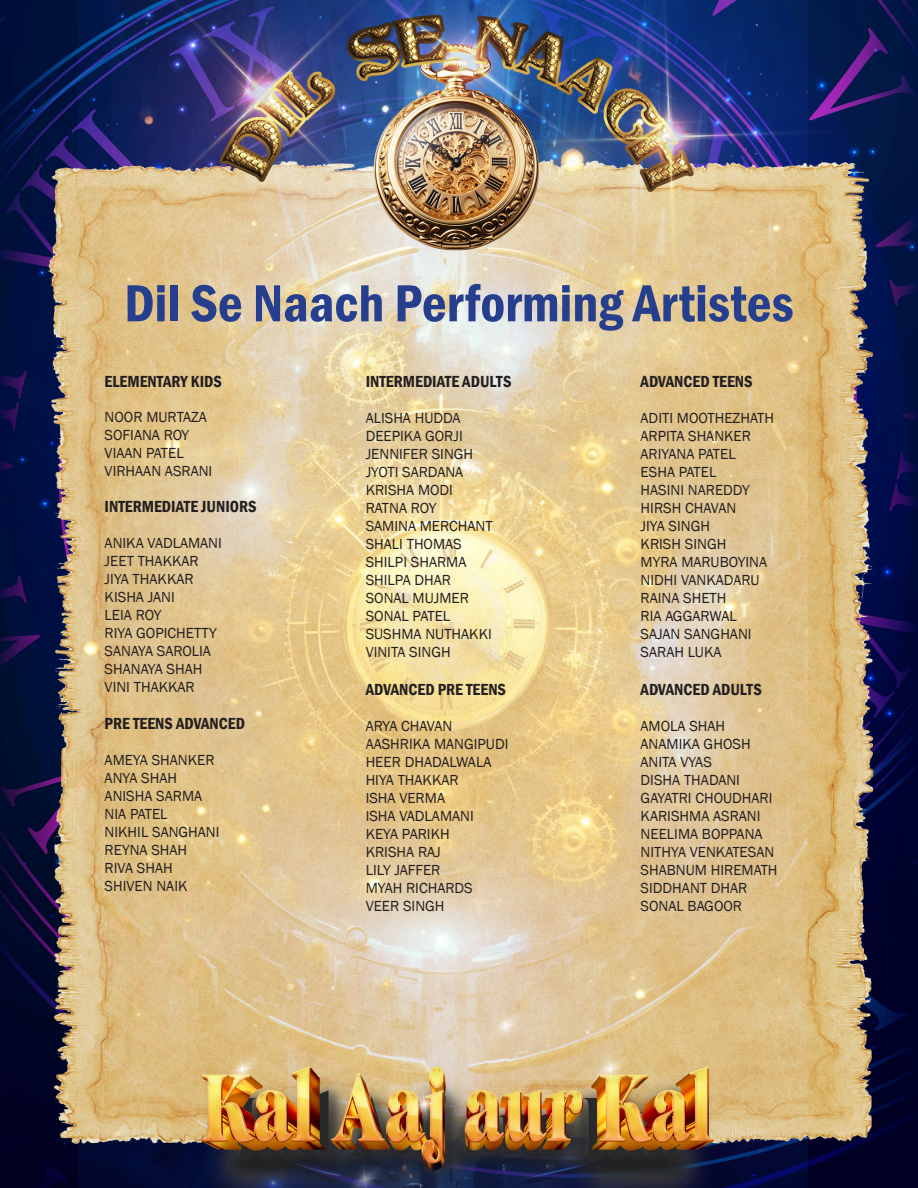
<style>
.page{position:relative;width:918px;height:1188px;background:#fff}
.page>*{position:absolute;margin:0;border:0;box-sizing:border-box;transform-origin:0 0}
.t1{font:600 condensed 54px "Franklin Gothic";color:#253f8e}
.t2{font:600 condensed 16.5px "Franklin Gothic";color:#231f20}
.t3{font:15px "Franklin Gothic";color:#231f20}
</style>
<div class="page">
<img style="left:0;top:0;width:918px;height:1188px">
<p class="t1" style="left:124px;top:267px;width:671px">Dil Se Naach Performing Artistes</p>
<p class="t2" style="left:105px;top:371px;width:119px">ELEMENTARY KIDS</p>
<p class="t3" style="left:105px;top:407px;width:104px">NOOR MURTAZA</p>
<p class="t3" style="left:105px;top:425px;width:86px">SOFIANA ROY</p>
<p class="t3" style="left:105px;top:443px;width:81px">VIAAN PATEL</p>
<p class="t3" style="left:105px;top:461px;width:109px">VIRHAAN ASRANI</p>
<p class="t2" style="left:105px;top:495px;width:154px">INTERMEDIATE JUNIORS</p>
<p class="t3" style="left:105px;top:533px;width:119px">ANIKA VADLAMANI</p>
<p class="t3" style="left:105px;top:551px;width:96px">JEET THAKKAR</p>
<p class="t3" style="left:105px;top:569px;width:91px">JIYA THAKKAR</p>
<p class="t3" style="left:105px;top:587px;width:72px">KISHA JANI</p>
<p class="t3" style="left:105px;top:605px;width:58px">LEIA ROY</p>
<p class="t3" style="left:105px;top:623px;width:114px">RIYA GOPICHETTY</p>
<p class="t3" style="left:105px;top:641px;width:108px">SANAYA SAROLIA</p>
<p class="t3" style="left:105px;top:659px;width:99px">SHANAYA SHAH</p>
<p class="t3" style="left:105px;top:677px;width:92px">VINI THAKKAR</p>
<p class="t2" style="left:105px;top:713px;width:142px">PRE TEENS ADVANCED</p>
<p class="t3" style="left:105px;top:751px;width:111px">AMEYA SHANKER</p>
<p class="t3" style="left:105px;top:769px;width:74px">ANYA SHAH</p>
<p class="t3" style="left:105px;top:787px;width:99px">ANISHA SARMA</p>
<p class="t3" style="left:105px;top:805px;width:65px">NIA PATEL</p>
<p class="t3" style="left:105px;top:823px;width:116px">NIKHIL SANGHANI</p>
<p class="t3" style="left:105px;top:841px;width:84px">REYNA SHAH</p>
<p class="t3" style="left:105px;top:859px;width:70px">RIVA SHAH</p>
<p class="t3" style="left:105px;top:877px;width:84px">SHIVEN NAIK</p>
<p class="t2" style="left:366px;top:371px;width:147px">INTERMEDIATE ADULTS</p>
<p class="t3" style="left:366px;top:409px;width:96px">ALISHA HUDDA</p>
<p class="t3" style="left:366px;top:427px;width:99px">DEEPIKA GORJI</p>
<p class="t3" style="left:366px;top:445px;width:109px">JENNIFER SINGH</p>
<p class="t3" style="left:366px;top:463px;width:99px">JYOTI SARDANA</p>
<p class="t3" style="left:366px;top:481px;width:89px">KRISHA MODI</p>
<p class="t3" style="left:366px;top:499px;width:72px">RATNA ROY</p>
<p class="t3" style="left:366px;top:517px;width:128px">SAMINA MERCHANT</p>
<p class="t3" style="left:366px;top:535px;width:98px">SHALI THOMAS</p>
<p class="t3" style="left:366px;top:553px;width:102px">SHILPI SHARMA</p>
<p class="t3" style="left:366px;top:571px;width:87px">SHILPA DHAR</p>
<p class="t3" style="left:366px;top:589px;width:105px">SONAL MUJMER</p>
<p class="t3" style="left:366px;top:607px;width:86px">SONAL PATEL</p>
<p class="t3" style="left:366px;top:625px;width:128px">SUSHMA NUTHAKKI</p>
<p class="t3" style="left:366px;top:643px;width:87px">VINITA SINGH</p>
<p class="t2" style="left:366px;top:679px;width:142px">ADVANCED PRE TEENS</p>
<p class="t3" style="left:366px;top:717px;width:88px">ARYA CHAVAN</p>
<p class="t3" style="left:366px;top:735px;width:144px">AASHRIKA MANGIPUDI</p>
<p class="t3" style="left:366px;top:753px;width:127px">HEER DHADALWALA</p>
<p class="t3" style="left:366px;top:771px;width:95px">HIYA THAKKAR</p>
<p class="t3" style="left:366px;top:789px;width:81px">ISHA VERMA</p>
<p class="t3" style="left:366px;top:807px;width:110px">ISHA VADLAMANI</p>
<p class="t3" style="left:366px;top:825px;width:86px">KEYA PARIKH</p>
<p class="t3" style="left:366px;top:843px;width:77px">KRISHA RAJ</p>
<p class="t3" style="left:366px;top:861px;width:76px">LILY JAFFER</p>
<p class="t3" style="left:366px;top:879px;width:109px">MYAH RICHARDS</p>
<p class="t3" style="left:366px;top:897px;width:80px">VEER SINGH</p>
<p class="t2" style="left:641px;top:371px;width:114px">ADVANCED TEENS</p>
<p class="t3" style="left:641px;top:409px;width:135px">ADITI MOOTHEZHATH</p>
<p class="t3" style="left:641px;top:427px;width:112px">ARPITA SHANKER</p>
<p class="t3" style="left:641px;top:445px;width:97px">ARIYANA PATEL</p>
<p class="t3" style="left:641px;top:463px;width:77px">ESHA PATEL</p>
<p class="t3" style="left:641px;top:481px;width:111px">HASINI NAREDDY</p>
<p class="t3" style="left:641px;top:499px;width:97px">HIRSH CHAVAN</p>
<p class="t3" style="left:641px;top:517px;width:71px">JIYA SINGH</p>
<p class="t3" style="left:641px;top:535px;width:87px">KRISH SINGH</p>
<p class="t3" style="left:641px;top:553px;width:128px">MYRA MARUBOYINA</p>
<p class="t3" style="left:641px;top:571px;width:120px">NIDHI VANKADARU</p>
<p class="t3" style="left:641px;top:589px;width:87px">RAINA SHETH</p>
<p class="t3" style="left:641px;top:607px;width:98px">RIA AGGARWAL</p>
<p class="t3" style="left:641px;top:625px;width:113px">SAJAN SANGHANI</p>
<p class="t3" style="left:641px;top:643px;width:82px">SARAH LUKA</p>
<p class="t2" style="left:641px;top:679px;width:123px">ADVANCED ADULTS</p>
<p class="t3" style="left:641px;top:717px;width:86px">AMOLA SHAH</p>
<p class="t3" style="left:641px;top:735px;width:112px">ANAMIKA GHOSH</p>
<p class="t3" style="left:641px;top:753px;width:73px">ANITA VYAS</p>
<p class="t3" style="left:641px;top:771px;width:101px">DISHA THADANI</p>
<p class="t3" style="left:641px;top:789px;width:133px">GAYATRI CHOUDHARI</p>
<p class="t3" style="left:641px;top:807px;width:121px">KARISHMA ASRANI</p>
<p class="t3" style="left:641px;top:825px;width:123px">NEELIMA BOPPANA</p>
<p class="t3" style="left:641px;top:843px;width:135px">NITHYA VENKATESAN</p>
<p class="t3" style="left:641px;top:861px;width:139px">SHABNUM HIREMATH</p>
<p class="t3" style="left:641px;top:879px;width:108px">SIDDHANT DHAR</p>
<p class="t3" style="left:641px;top:897px;width:103px">SONAL BAGOOR</p>
</div>
